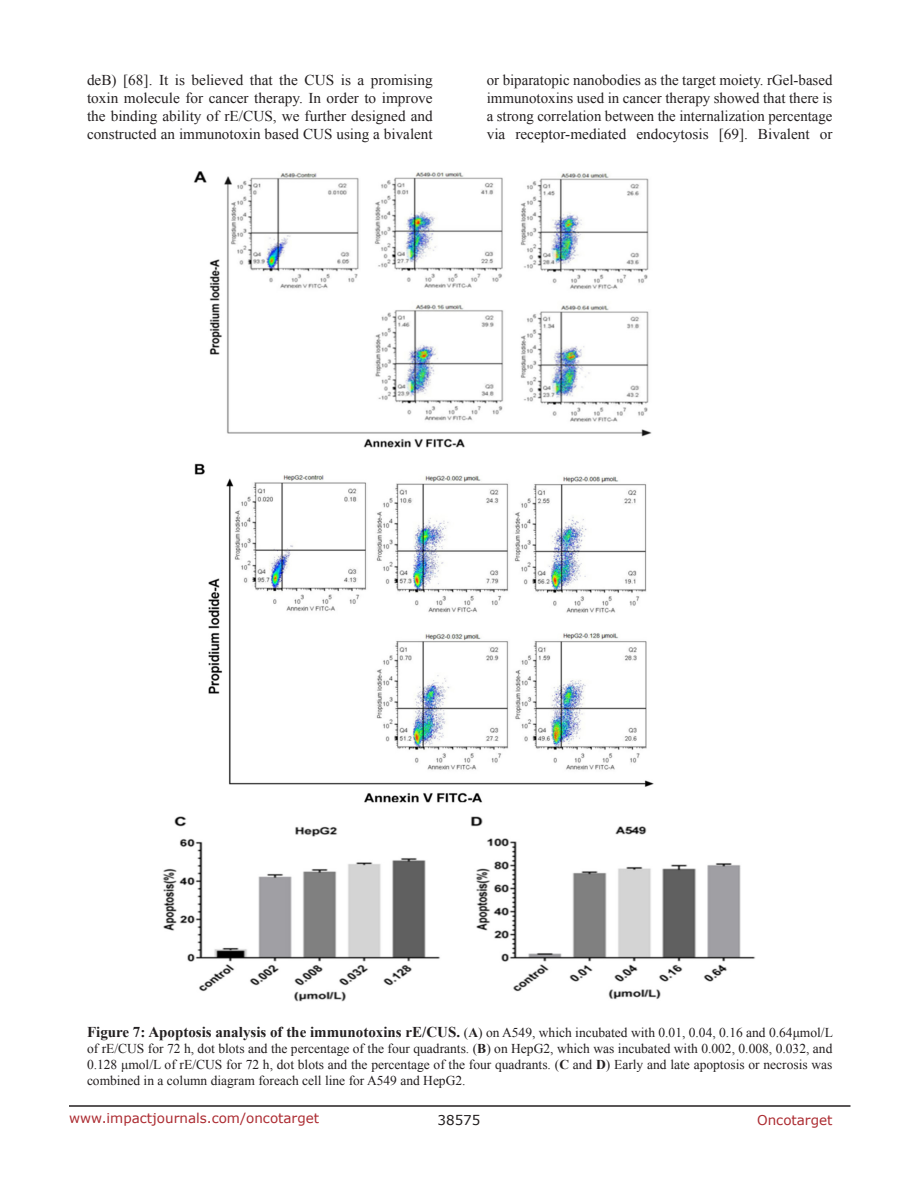
<style>
.page{position:relative;width:918px;height:1188px;background:#fff}
.page>*{position:absolute;margin:0;border:0;box-sizing:border-box;transform-origin:0 0}
.BodyText{font:15px/18px "Times New Roman";color:#231f20;text-align:justify}
.FigureText{font:13.5px/16.2px "Times New Roman";color:#231f20;text-align:justify}
.t1{font:13.5px "Verdana";color:#ac2b31}
.t2{font:13.5px "Verdana";color:#231f20}
.s1{font-weight:700;font-size:15px}
.s2{font-weight:700}
</style>
<div class="page">
<hr style="left:69px;top:1105px;width:781px;height:2px;background:#231f20">
<img style="left:163px;top:171px;width:592px;height:830px">
<p class="BodyText" style="left:87px;top:71px;width:347px">deB) [68]. It is believed that the CUS is a promising toxin molecule for cancer therapy. In order to improve the binding ability of rE/CUS, we further designed and constructed an immunotoxin based CUS using a bivalent</p>
<p class="BodyText" style="left:487px;top:71px;width:347px">or biparatopic nanobodies as the target moiety. rGel-based immunotoxins used in cancer therapy showed that there is a strong correlation between the internalization percentage via receptor-mediated endocytosis [69]. Bivalent or</p>
<p class="FigureText" style="left:87px;top:1024px;width:747px"><span class="s1">Figure 7: Apoptosis analysis of the immunotoxins rE/CUS.</span> (<span class="s2">A</span>) on A549, which incubated with 0.01, 0.04, 0.16 and 0.64μmol/L of rE/CUS for 72 h, dot blots and the percentage of the four quadrants. (<span class="s2">B</span>) on HepG2, which was incubated with 0.002, 0.008, 0.032, and 0.128 μmol/L of rE/CUS for 72 h, dot blots and the percentage of the four quadrants. (<span class="s2">C</span> and <span class="s2">D</span>) Early and late apoptosis or necrosis was combined in a column diagram foreach cell line for A549 and HepG2.</p>
<p class="t1" style="left:69px;top:1109px;width:252px">www.impactjournals.com/oncotarget</p>
<p class="t2" style="left:438px;top:1111px;width:44px">38575</p>
<p class="t1" style="left:757px;top:1111px;width:77px">Oncotarget</p>
</div>
